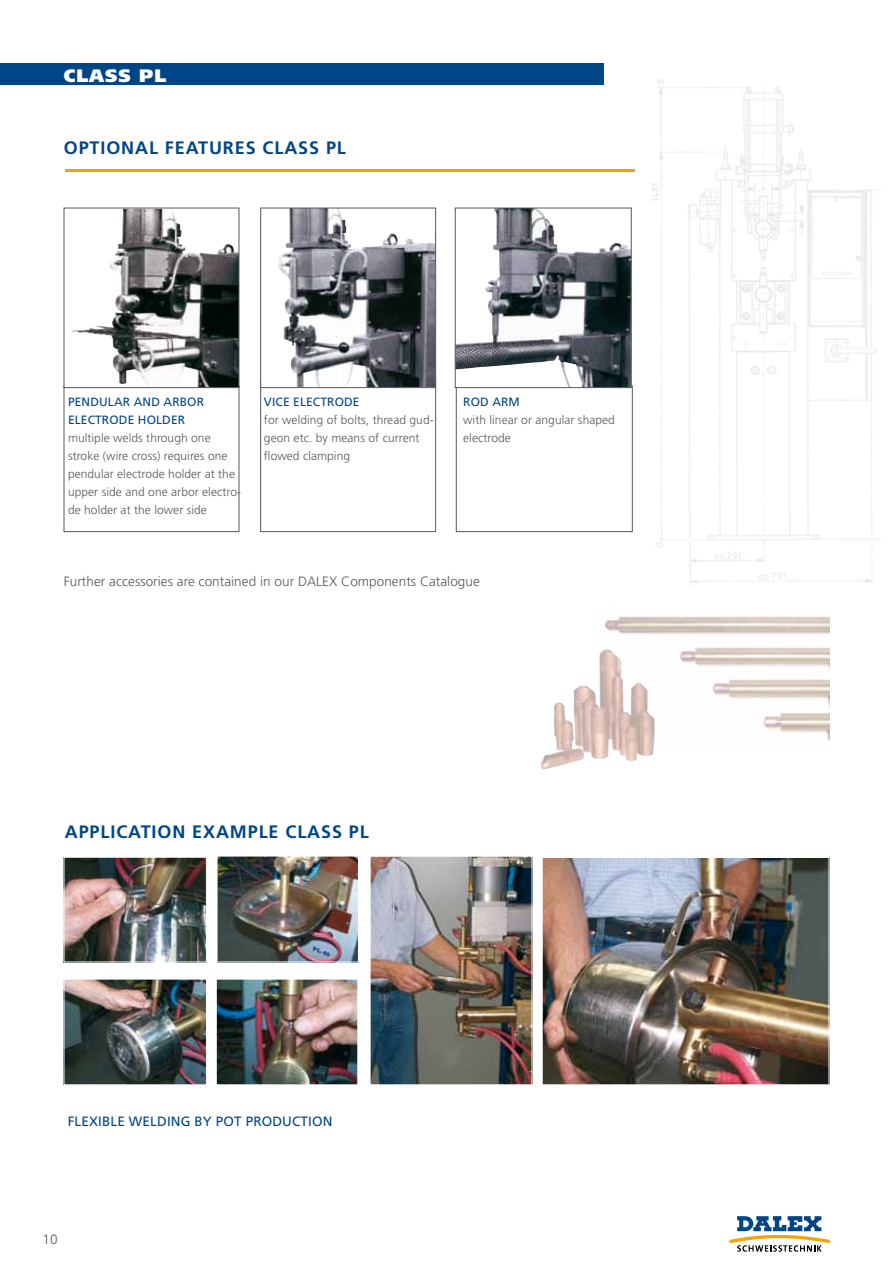
<style>
.page{position:relative;width:893px;height:1263px;background:#fff}
.page>*{position:absolute;margin:0;border:0;box-sizing:border-box;transform-origin:0 0}
.t1{font:700 18px "Frutiger LT Std";letter-spacing:.05em;color:#004687}
.t2{font:900 18px "Frutiger LT Std";color:#fff}
.t3{font:300 13.5px "Frutiger LT Std";letter-spacing:.005em;color:#58585a}
.t4{font:13.5px "Frutiger LT Std";color:#004687}
.t5{font:300 13.5px "Frutiger LT";color:#58585a}
.t6{font:300 12px/18px "Frutiger LT Std";letter-spacing:.005em;color:#58585a}
.t7{font:12px "Frutiger LT Std";letter-spacing:.01em;color:#004687}
</style>
<div class="page">
<div style="left:0;top:64px;width:604px;height:21px;background:#004687"></div>
<svg style="left:729px;top:1216px;width:101px;height:36px"></svg>
<hr style="left:65px;top:169px;width:570px;height:3px;background:#f4a300">
<img style="left:652px;top:78px;width:224px;height:508px">
<div style="left:456px;top:386px;width:176px;height:146px;background:#fff;border:1px solid #58585a"></div>
<img style="left:597px;top:616px;width:232px;height:132px">
<img style="left:573px;top:650px;width:31px;height:58px">
<div style="left:64px;top:386px;width:175px;height:146px;background:#fff;border:1px solid #58585a"></div>
<div style="left:260px;top:379px;width:176px;height:153px;background:#fff;border:1px solid #58585a"></div>
<img style="left:72px;top:210px;width:165px;height:176px">
<div style="left:64px;top:208px;width:175px;height:180px;border:1px solid #58585a"></div>
<div style="left:261px;top:208px;width:175px;height:180px;background:#fff"></div>
<img style="left:278px;top:210px;width:156px;height:176px">
<div style="left:260px;top:208px;width:176px;height:180px;border:1px solid #58585a"></div>
<img style="left:457px;top:210px;width:172px;height:176px">
<div style="left:455px;top:208px;width:176px;height:180px;border:1px solid #58585a"></div>
<img style="left:218px;top:981px;width:138px;height:102px">
<div style="left:216px;top:979px;width:142px;height:106px;border:1px solid #fff"></div>
<img style="left:219px;top:858px;width:138px;height:102px">
<div style="left:217px;top:856px;width:142px;height:106px;border:1px solid #fff"></div>
<img style="left:66px;top:981px;width:139px;height:102px">
<div style="left:64px;top:979px;width:143px;height:106px;border:1px solid #fff"></div>
<img style="left:544px;top:859px;width:283px;height:224px">
<div style="left:542px;top:857px;width:287px;height:228px;border:1px solid #fff"></div>
<img style="left:66px;top:859px;width:139px;height:101px">
<div style="left:64px;top:857px;width:143px;height:105px;border:1px solid #fff"></div>
<img style="left:372px;top:858px;width:158px;height:225px">
<div style="left:370px;top:856px;width:162px;height:229px;border:1px solid #fff"></div>
<h1 class="t2" style="left:64px;top:64px;width:27px">CLASS</h1>
<h1 class="t2" style="left:139px;top:64px;width:29px">PL</h1>
<h1 class="t1" style="left:64px;top:137px;width:28px">OPTIONAL</h1>
<h1 class="t1" style="left:165px;top:137px;width:22px">FEAT</h1>
<h1 class="t1" style="left:209px;top:137px;width:26px">URES</h1>
<h1 class="t1" style="left:263px;top:137px;width:12px">CLASS</h1>
<h1 class="t1" style="left:326px;top:137px;width:21px">PL</h1>
<p class="t7" style="left:68px;top:395px;width:16px">PEND</p>
<p class="t7" style="left:99px;top:395px;width:17px">ULAR</p>
<p class="t7" style="left:134px;top:395px;width:10px">AND</p>
<p class="t7" style="left:164px;top:395px;width:18px">ARBOR</p>
<p class="t7" style="left:68px;top:413px;width:15px">ELECTRODE</p>
<p class="t7" style="left:138px;top:413px;width:9px">HOLDER</p>
<p class="t6" style="left:68px;top:429px;width:175px">multiple welds through one stroke (wire cross) requires one pendular electrode holder at the upper side and one arbor electro&shy;de holder at the lower side</p>
<p class="t7" style="left:264px;top:395px;width:15px">VICE</p>
<p class="t7" style="left:293px;top:395px;width:15px">ELECTRODE</p>
<p class="t6" style="left:264px;top:411px;width:171px">for welding of bolts, thread gud&shy;geon etc. by means of current flowed clamping</p>
<p class="t7" style="left:463px;top:395px;width:48px">ROD ARM</p>
<p class="t6" style="left:463px;top:411px;width:153px">with linear or angular shaped electrode</p>
<p class="t3" style="left:64px;top:573px;width:418px">Further accessories are contained in our DALEX Components Catalogue</p>
<h1 class="t1" style="left:65px;top:821px;width:26px">APPLICATION</h1>
<h1 class="t1" style="left:192px;top:821px;width:38px">EXAMPLE</h1>
<h1 class="t1" style="left:285px;top:821px;width:24px">CLASS</h1>
<h1 class="t1" style="left:349px;top:821px;width:21px">PL</h1>
<p class="t4" style="left:68px;top:1113px;width:15px">FLEXIBLE</p>
<p class="t4" style="left:129px;top:1113px;width:23px">WELDING</p>
<p class="t4" style="left:195px;top:1113px;width:31px">BY POT</p>
<p class="t4" style="left:246px;top:1113px;width:10px">PROD</p>
<p class="t4" style="left:282px;top:1113px;width:19px">UCTION</p>
<p class="t5" style="left:43px;top:1232px;width:17px">10</p>
</div>
